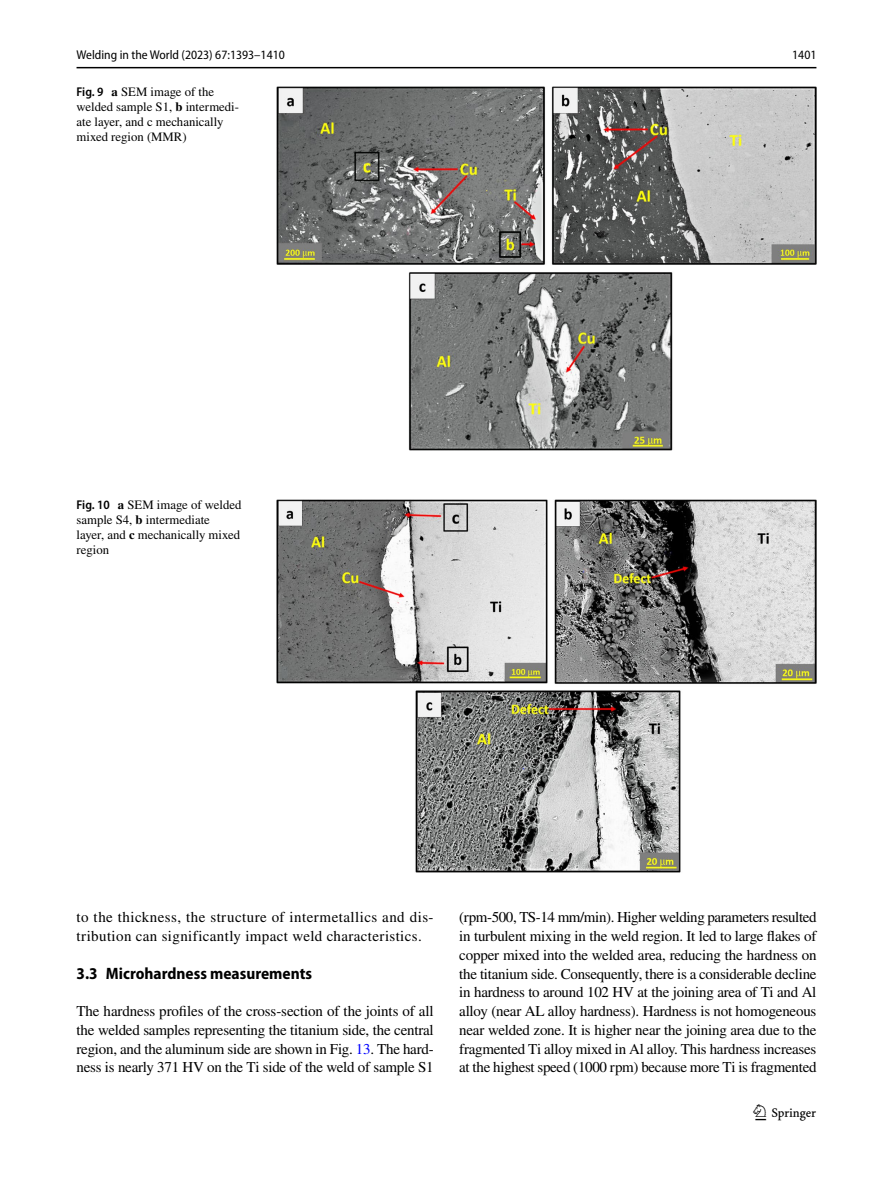
<style>
.page{position:relative;width:893px;height:1187px;background:#fff}
.page>*{position:absolute;margin:0;border:0;box-sizing:border-box;transform-origin:0 0}
.t1{font:22.5px "Springnew Regular 3";color:#000}
.t2{font:700 semi-condensed 16.5px "Myriad Pro";color:#000}
.t3{font:15px/18.8px "STIX";letter-spacing:.005em;color:#000;text-align:justify}
.t4{font:15px/18.8px "STIX";letter-spacing:.025em;color:#000}
.t5{font:12.75px/15px "STIX";color:#000}
.t6{font:semi-condensed 12.75px "Myriad Pro";color:#000}
.s1{font-family:"Myriad Pro";font-weight:600;font-stretch:semi-condensed}
.s2{font-weight:700}
.s3{color:#00f}
</style>
<div class="page">
<hr style="left:77px;top:67px;width:739px;height:1px;background:#000">
<img style="left:276px;top:87px;width:540px;height:363px">
<img style="left:276px;top:499px;width:540px;height:373px">
<p class="t6" style="left:77px;top:48px;width:210px">Welding in the World (2023) 67:1393–1410</p>
<p class="t6" style="left:792px;top:48px;width:26px">1401</p>
<p class="t5" style="left:77px;top:85px;width:164px"><span class="s1">Fig. 9</span> <span class="s2">a</span> SEM image of the welded sample S1, <span class="s2">b</span> intermedi&shy;ate layer, and c mechanically mixed region (MMR)</p>
<p class="t5" style="left:77px;top:498px;width:166px"><span class="s1">Fig. 10</span> <span class="s2">a</span> SEM image of welded sample S4, <span class="s2">b</span> intermediate<br>layer, and <span class="s2">c</span> mechanically mixed region</p>
<p class="t4" style="left:77px;top:908px;width:359px">to the thickness, the structure of intermetallics and dis&shy;tribution can significantly impact weld characteristics.</p>
<p class="t2" style="left:77px;top:963px;width:237px">3.3 Microhardness measurements</p>
<p class="t3" style="left:77px;top:1002px;width:359px">The hardness profiles of the cross-section of the joints of all the welded samples representing the titanium side, the central region, and the aluminum side are shown in Fig. <span class="s3">13</span>. The hard&shy;ness is nearly 371 HV on the Ti side of the weld of sample S1</p>
<p class="t3" style="left:459px;top:908px;width:359px">(rpm-500, TS-14 mm/min). Higher welding parameters resulted in turbulent mixing in the weld region. It led to large flakes of copper mixed into the welded area, reducing the hardness on the titanium side. Consequently, there is a considerable decline in hardness to around 102 HV at the joining area of Ti and Al alloy (near AL alloy hardness). Hardness is not homogeneous near welded zone. It is higher near the joining area due to the fragmented Ti alloy mixed in Al alloy. This hardness increases at the highest speed (1000 rpm) because more Ti is fragmented</p>
<h1 class="t1" style="left:755px;top:1104px;width:62px">1 3</h1>
</div>
